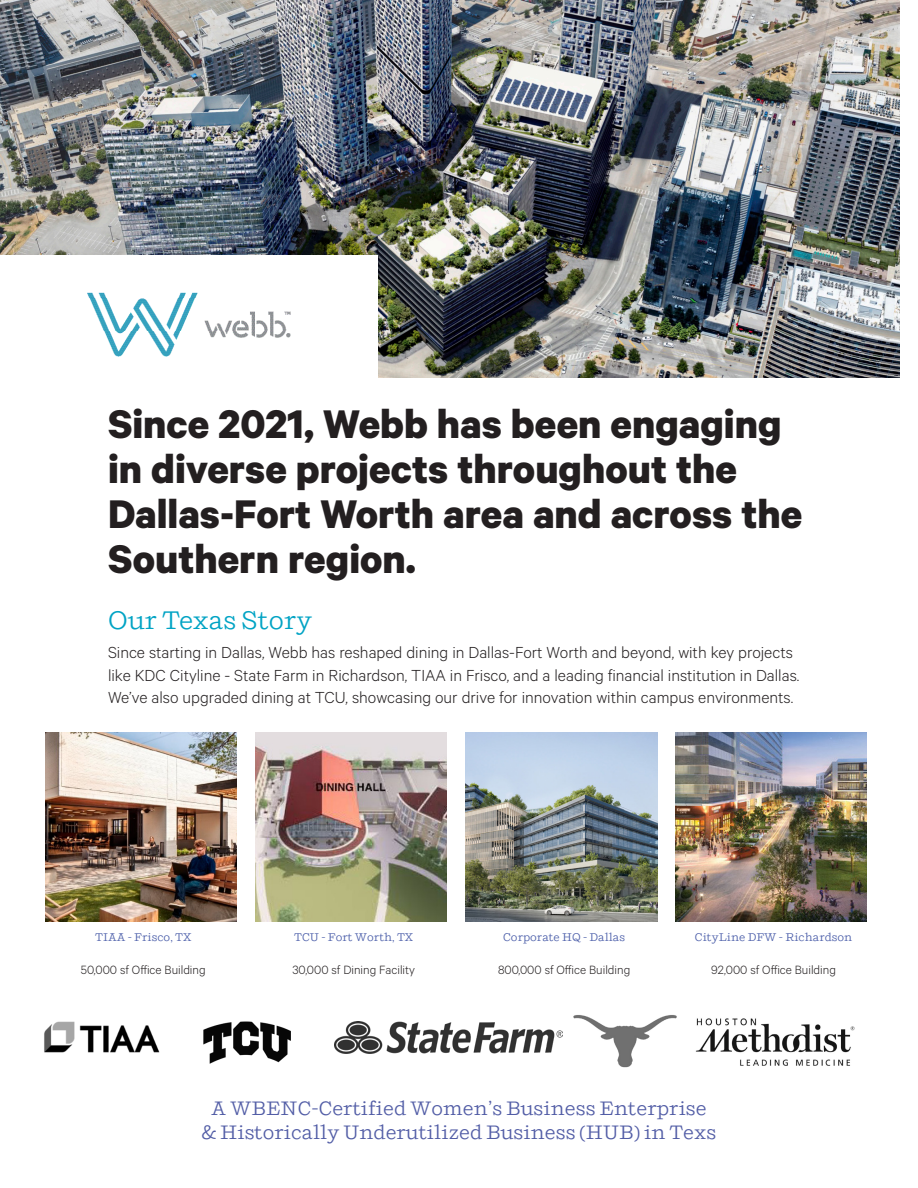
<style>
.page{position:relative;width:918px;height:1188px;background:#fff}
.page>*{position:absolute;margin:0;border:0;box-sizing:border-box;transform-origin:0 0}
.t1{font:700 45px/45px "Calibre";color:#231f20}
.t2{font:25.5px "Shift";color:#00a3c4}
.t3{font:19.5px/24px "Shift";color:#525da6;text-align:center}
.t4{font:300 18px/22.5px "Calibre";color:#231f20}
.t5{font:300 13.5px "Calibre";color:#231f20}
.t6{font:11.25px "Shift";color:#4a5da9}
</style>
<div class="page">
<img style="left:0;top:0;width:900px;height:378px">
<div style="left:0;top:256px;width:378px;height:131px;background:#fff"></div>
<img style="left:87px;top:292px;width:204px;height:65px">
<img style="left:203px;top:1021px;width:88px;height:43px">
<img style="left:573px;top:1015px;width:104px;height:53px">
<img style="left:695px;top:1018px;width:160px;height:48px">
<img style="left:44px;top:1021px;width:116px;height:32px">
<img style="left:335px;top:1022px;width:228px;height:32px">
<img style="left:45px;top:732px;width:191px;height:190px">
<img style="left:255px;top:732px;width:192px;height:190px">
<img style="left:466px;top:732px;width:191px;height:190px">
<img style="left:675px;top:732px;width:192px;height:190px">
<h1 class="t1" style="left:108px;top:400px;width:696px">Since 2021, Webb has been engaging in diverse projects throughout the<br>Dallas-Fort Worth area and across the<br>Southern region.</h1>
<h2 class="t2" style="left:108px;top:605px;width:206px">Our Texas Story</h2>
<p class="t4" style="left:108px;top:641px;width:693px">Since starting in Dallas, Webb has reshaped dining in Dallas-Fort Worth and beyond, with key projects like KDC Cityline - State Farm in Richardson, TIAA in Frisco, and a leading financial institution in Dallas.<br>We’ve also upgraded dining at TCU, showcasing our drive for innovation within campus environments.</p>
<p class="t6" style="left:95px;top:931px;width:98px">TIAA - Frisco, TX</p>
<p class="t5" style="left:81px;top:962px;width:126px">50,000 sf Office Building</p>
<p class="t6" style="left:294px;top:931px;width:121px">TCU - Fort Worth, TX</p>
<p class="t5" style="left:292px;top:962px;width:124px">30,000 sf Dining Facility</p>
<p class="t6" style="left:503px;top:931px;width:124px">Corporate HQ - Dallas</p>
<p class="t5" style="left:498px;top:962px;width:134px">800,000 sf Office Building</p>
<p class="t6" style="left:695px;top:931px;width:159px">CityLine DFW - Richardson</p>
<p class="t5" style="left:711px;top:962px;width:126px">92,000 sf Office Building</p>
<p class="t3" style="left:202px;top:1097px;width:516px">A WBENC-Certified Women’s Business Enterprise &amp; Historically Underutilized Business (HUB) in Texs</p>
</div>
